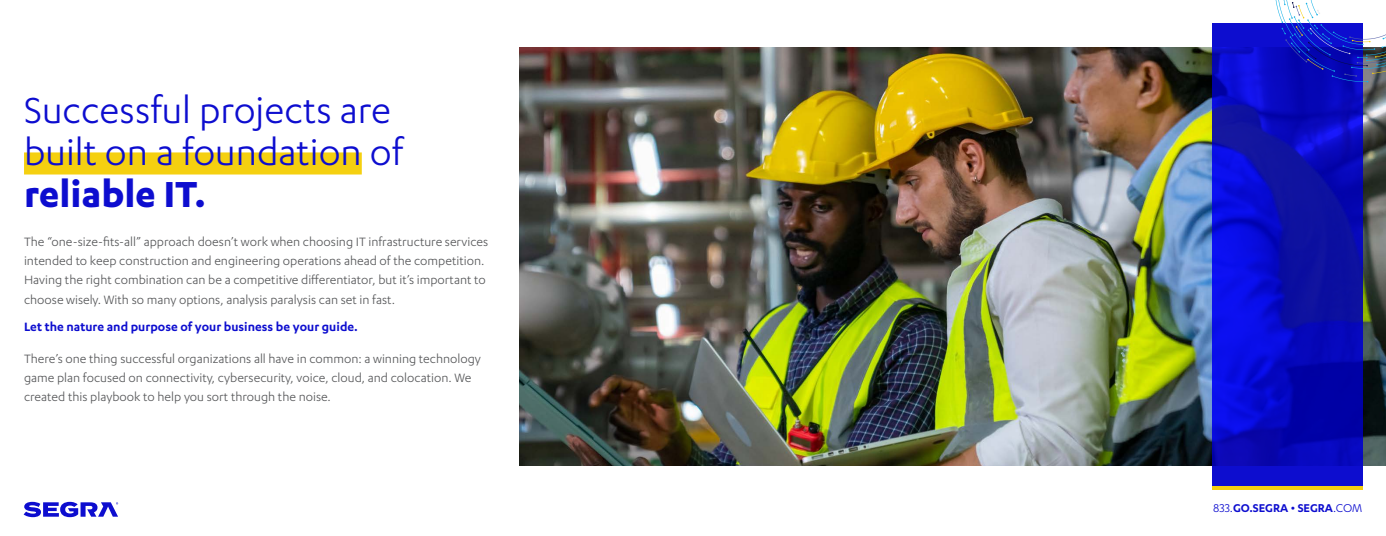
<style>
.page{position:relative;width:1386px;height:536px;background:#fff}
.page>*{position:absolute;margin:0;border:0;box-sizing:border-box;transform-origin:0 0}
.t1{font:42px/42px "Karbon";color:#0d0dcf}
.t2{font:700 42px "Karbon";color:#0d0dcf}
.t3{font:14px/19.2px "Karbon";color:#58595b}
.t4{font:600 14px "Karbon";color:#0d0dcf}
.t5{font:600 13.12px "Karbon";color:#0d0dcf}
.s1{font-weight:400}
</style>
<div class="page">
<img style="left:520px;top:47px;width:866px;height:418px">
<div style="left:24px;top:152px;width:338px;height:22px;background:#f5d010"></div>
<svg style="left:1213px;top:24px;width:150px;height:461px;background:#090bbf"></svg>
<svg style="left:1213px;top:485px;width:150px;height:4px"></svg>
<svg style="left:1275px;top:0;width:111px;height:82px"></svg>
<svg style="left:24px;top:501px;width:94px;height:16px"></svg>
<h1 class="t1" style="left:24px;top:88px;width:380px">Successful projects are built on a foundation of</h1>
<h1 class="t2" style="left:24px;top:170px;width:183px">reliable IT.</h1>
<p class="t3" style="left:24px;top:231px;width:466px">The “one-size-fits-all” approach doesn’t work when choosing IT infrastructure services intended to keep construction and engineering operations ahead of the competition.<br>Having the right combination can be a competitive differentiator, but it’s important to choose wisely. With so many options, analysis paralysis can set in fast.</p>
<p class="t4" style="left:24px;top:318px;width:335px">Let the nature and purpose of your business be your guide.</p>
<p class="t3" style="left:24px;top:348px;width:458px">There’s one thing successful organizations all have in common: a winning technology game plan focused on connectivity, cybersecurity, voice, cloud, and colocation. We created this playbook to help you sort through the noise.</p>
<p class="t5" style="left:1213px;top:500px;width:151px"><span class="s1">833.</span>GO.SEGRA • SEGRA<span class="s1">.COM</span></p>
</div>
